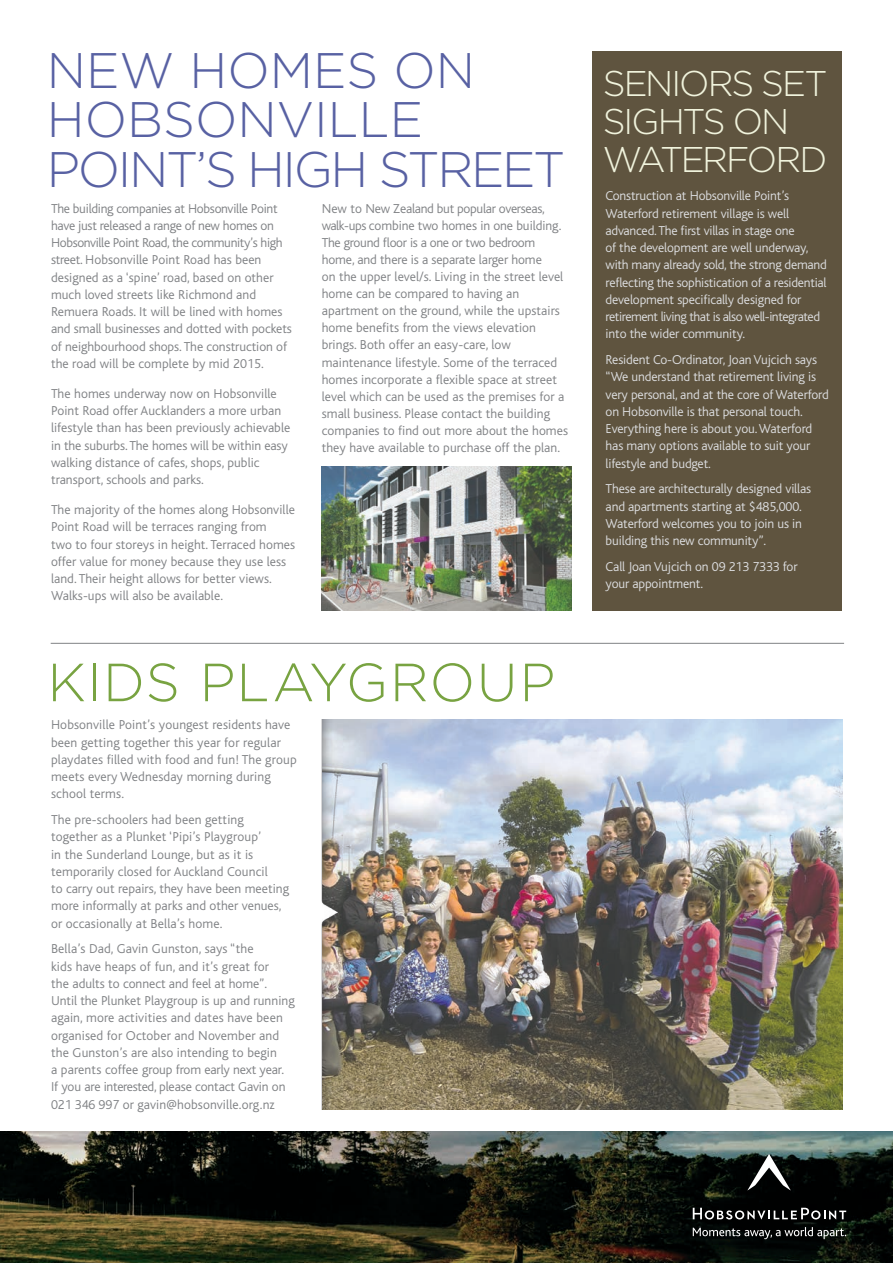
<style>
.page{position:relative;width:893px;height:1263px;background:#fff}
.page>*{position:absolute;margin:0;border:0;box-sizing:border-box;transform-origin:0 0}
.SUB{font:300 53.55px "Gotham";letter-spacing:.02em;color:#78a341}
.SUB-2{font:300 49.8px/49.5px "Gotham";color:#5861a3}
.SUB-3{font:300 35.7px/38.2px "Gotham";letter-spacing:-.055em;color:#f0f3dc}
.body{font:300 13.5px/17.2px "Bliss";letter-spacing:.005em;color:#808285}
.body-2{font:300 13.5px/17.2px "Bliss";letter-spacing:-.01em;color:#dcdddf}
</style>
<div class="page">
<img style="left:0;top:1131px;width:893px;height:132px">
<svg style="left:747px;top:1154px;width:44px;height:36px"></svg>
<svg style="left:693px;top:1208px;width:153px;height:11px"></svg>
<svg style="left:693px;top:1227px;width:153px;height:12px"></svg>
<div style="left:592px;top:51px;width:250px;height:560px;background:#5f543f"></div>
<img style="left:364px;top:719px;width:478px;height:391px">
<img style="left:321px;top:719px;width:43px;height:391px">
<hr style="left:51px;top:643px;width:793px;height:1px;background:#808285">
<img style="left:322px;top:466px;width:249px;height:145px">
<p class="SUB-2" style="left:47px;top:44px;width:520px">NEW HOMES ON<br>HOBSONVILLE<br>POINT’S HIGH STREET</p>
<p class="body" style="left:51px;top:200px;width:242px">The building companies at Hobsonville Point have just released a range of new homes on Hobsonville Point Road, the community’s high street. Hobsonville Point Road has been designed as a ‘spine’ road, based on other much loved streets like Richmond and Remuera Roads. It will be lined with homes and small businesses and dotted with pockets of neighbourhood shops. The construction of the road will be complete by mid 2015.</p>
<p class="body" style="left:51px;top:385px;width:241px">The homes underway now on Hobsonville Point Road offer Aucklanders a more urban lifestyle than has been previously achievable in the suburbs. The homes will be within easy walking distance of cafes, shops, public transport, schools and parks.</p>
<p class="body" style="left:51px;top:501px;width:246px">The majority of the homes along Hobsonville Point Road will be terraces ranging from<br>two to four storeys in height. Terraced homes offer value for money because they use less land. Their height allows for better views.<br>Walks-ups will also be available.</p>
<p class="body" style="left:322px;top:200px;width:248px">New to New Zealand but popular overseas, walk-ups combine two homes in one building.<br>The ground floor is a one or two bedroom home, and there is a separate larger home<br>on the upper level/s. Living in the street level home can be compared to having an apartment on the ground, while the upstairs home benefits from the views elevation brings. Both offer an easy-care, low maintenance lifestyle. Some of the terraced homes incorporate a flexible space at street level which can be used as the premises for a small business. Please contact the building companies to find out more about the homes they have available to purchase off the plan.</p>
<p class="SUB" style="left:48px;top:648px;width:509px">KIDS PLAYGROUP</p>
<p class="body" style="left:51px;top:716px;width:247px">Hobsonville Point’s youngest residents have been getting together this year for regular playdates filled with food and fun! The group meets every Wednesday morning during school terms.</p>
<p class="body" style="left:51px;top:811px;width:240px">The pre-schoolers had been getting together as a Plunket ‘Pipi’s Playgroup’<br>in the Sunderland Lounge, but as it is temporarily closed for Auckland Council<br>to carry out repairs, they have been meeting more informally at parks and other venues, or occasionally at Bella’s home.</p>
<p class="body" style="left:51px;top:940px;width:245px">Bella’s Dad, Gavin Gunston, says “the<br>kids have heaps of fun, and it’s great for<br>the adults to connect and feel at home”.<br>Until the Plunket Playgroup is up and running again, more activities and dates have been organised for October and November and the Gunston’s are also intending to begin<br>a parents coffee group from early next year.<br>If you are interested, please contact Gavin on 021 346 997 or gavin@hobsonville.org.nz</p>
<p class="SUB-3" style="left:603px;top:63px;width:226px">SENIORS SET<br>SIGHTS ON<br>WATERFORD</p>
<p class="body-2" style="left:606px;top:187px;width:223px">Construction at Hobsonville Point’s Waterford retirement village is well advanced. The first villas in stage one<br>of the development are well underway, with many already sold, the strong demand reflecting the sophistication of a residential development specifically designed for retirement living that is also well-integrated into the wider community.</p>
<p class="body-2" style="left:606px;top:351px;width:225px">Resident Co-Ordinator, Joan Vujcich says “We understand that retirement living is very personal, and at the core of Waterford on Hobsonville is that personal touch.<br>Everything here is about you. Waterford has many options available to suit your lifestyle and budget.</p>
<p class="body-2" style="left:606px;top:480px;width:207px">These are architecturally designed villas and apartments starting at $485,000.<br>Waterford welcomes you to join us in building this new community”.</p>
<p class="body-2" style="left:606px;top:558px;width:194px">Call Joan Vujcich on 09 213 7333 for your appointment.</p>
</div>
